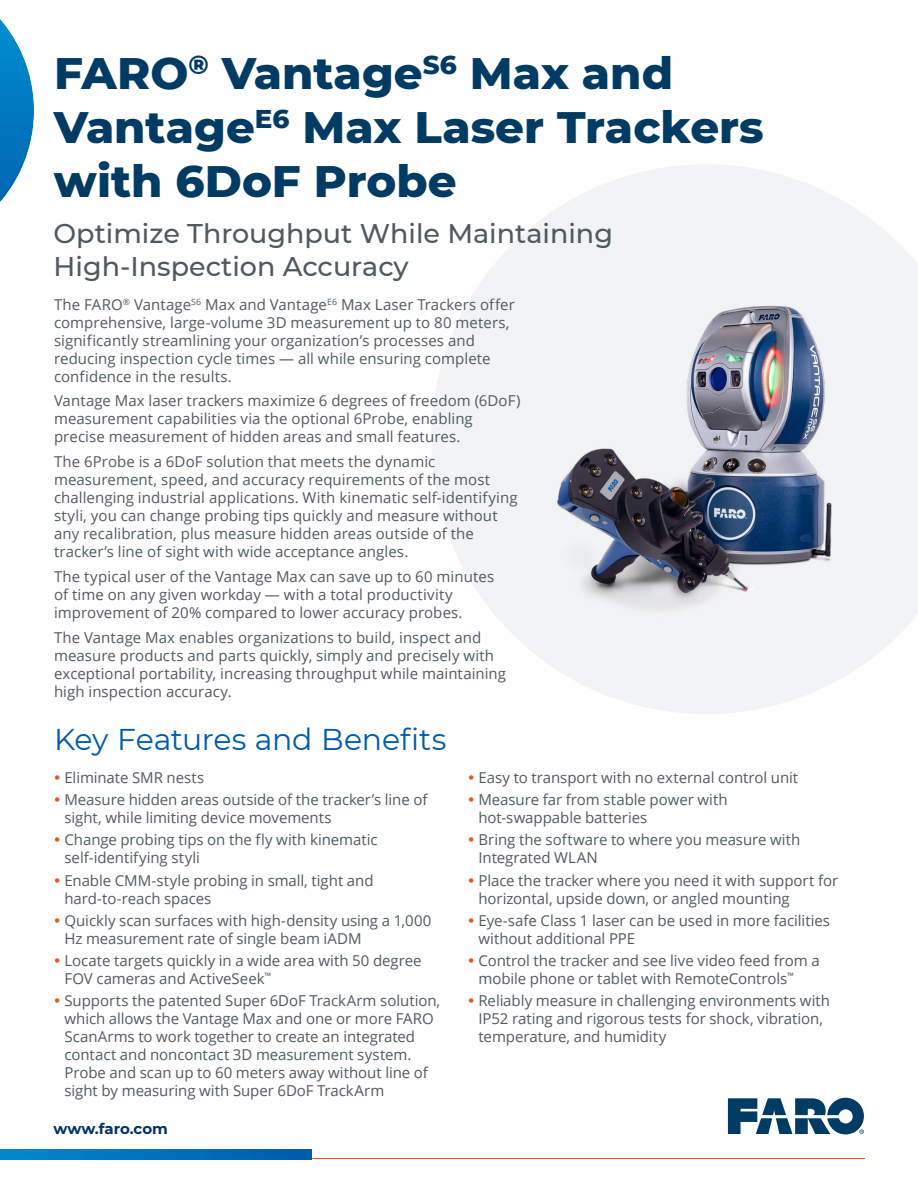
<style>
.page{position:relative;width:918px;height:1188px;background:#fff}
.page>*{position:absolute;margin:0;border:0;box-sizing:border-box;transform-origin:0 0}
.t1{font:800 45px/54px "Montserrat";color:#003b64}
.t2{font:30px "Montserrat";letter-spacing:-.005em;color:#005baa}
.t3{font:500 27px/32.4px "Montserrat";color:#4f5a60}
.t4{font:15px/18px "Open Sans";color:#4f5a60}
.t5{font:700 15px "Montserrat";letter-spacing:-.01em;color:#036}
</style>
<div class="page">
<svg style="left:728px;top:1098px;width:136px;height:36px"></svg>
<hr style="left:312px;top:1158px;width:552px;height:1px;background:#f04e23">
<svg style="left:0;top:1149px;width:312px;height:10px;background:#0071ba"></svg>
<svg style="left:0;top:19px;width:34px;height:183px"></svg>
<svg style="left:431px;top:165px;width:487px;height:549px;fill:#f2f3f4"></svg>
<img style="left:544px;top:299px;width:317px;height:322px">
<h1 class="t1" style="left:54px;top:48px;width:711px">FARO<sup>®</sup> Vantage<sup>S6</sup> Max and<br>Vantage<sup>E6</sup> Max Laser Trackers with 6DoF Probe</h1>
<h3 class="t3" style="left:54px;top:219px;width:561px">Optimize Throughput While Maintaining<br>High-Inspection Accuracy</h3>
<p class="t4" style="left:54px;top:297px;width:462px">The FARO<sup>®</sup> Vantage<sup>S6</sup> Max and Vantage<sup>E6</sup> Max Laser Trackers offer comprehensive, large-volume 3D measurement up to 80 meters, significantly streamlining your organization’s processes and reducing inspection cycle times — all while ensuring complete confidence in the results.</p>
<p class="t4" style="left:54px;top:393px;width:468px">Vantage Max laser trackers maximize 6 degrees of freedom (6DoF) measurement capabilities via the optional 6Probe, enabling precise measurement of hidden areas and small features.</p>
<p class="t4" style="left:54px;top:454px;width:465px">The 6Probe is a 6DoF solution that meets the dynamic measurement, speed, and accuracy requirements of the most challenging industrial applications. With kinematic self-identifying styli, you can change probing tips quickly and measure without any recalibration, plus measure hidden areas outside of the tracker’s line of sight with wide acceptance angles.</p>
<p class="t4" style="left:54px;top:569px;width:442px">The typical user of the Vantage Max can save up to 60 minutes of time on any given workday — with a total productivity improvement of 20% compared to lower accuracy probes.</p>
<p class="t4" style="left:54px;top:630px;width:454px">The Vantage Max enables organizations to build, inspect and measure products and parts quickly, simply and precisely with exceptional portability, increasing throughput while maintaining high inspection accuracy.</p>
<h2 class="t2" style="left:54px;top:728px;width:394px">Key Features and Benefits</h2>
<p class="t4" style="left:64px;top:768px;width:364px;line-height:22.2px">Eliminate SMR nests<br>Measure hidden areas outside of the tracker’s line of</p>
<p class="t4" style="left:64px;top:808px;width:315px;line-height:22.2px">sight, while limiting device movements<br>Change probing tips on the fly with kinematic</p>
<p class="t4" style="left:64px;top:848px;width:311px;line-height:22.2px">self-identifying styli<br>Enable CMM-style probing in small, tight and</p>
<p class="t4" style="left:64px;top:889px;width:369px;line-height:22.2px">hard-to-reach spaces<br>Quickly scan surfaces with high-density using a 1,000</p>
<p class="t4" style="left:64px;top:929px;width:359px;line-height:22.2px">Hz measurement rate of single beam iADM<br>Locate targets quickly in a wide area with 50 degree</p>
<p class="t4" style="left:64px;top:969px;width:377px;line-height:22.4px">FOV cameras and ActiveSeek<sup>™<br></sup>Supports the patented Super 6DoF TrackArm solution,</p>
<p class="t4" style="left:64px;top:1011px;width:371px">which allows the Vantage Max and one or more FARO ScanArms to work together to create an integrated contact and noncontact 3D measurement system.<br>Probe and scan up to 60 meters away without line of sight by measuring with Super 6DoF TrackArm</p>
<p class="t4" style="left:478px;top:768px;width:321px;line-height:22.2px">Easy to transport with no external control unit<br>Measure far from stable power with</p>
<p class="t4" style="left:478px;top:808px;width:323px;line-height:22.2px">hot-swappable batteries<br>Bring the software to where you measure with</p>
<p class="t4" style="left:478px;top:848px;width:361px;line-height:22.2px">Integrated WLAN<br>Place the tracker where you need it with support for</p>
<p class="t4" style="left:478px;top:889px;width:353px;line-height:22.2px">horizontal, upside down, or angled mounting<br>Eye-safe Class 1 laser can be used in more facilities</p>
<p class="t4" style="left:478px;top:929px;width:343px;line-height:22.2px">without additional PPE<br>Control the tracker and see live video feed from a</p>
<p class="t4" style="left:478px;top:969px;width:353px;line-height:22.4px">mobile phone or tablet with RemoteControls<sup>™<br></sup>Reliably measure in challenging environments with</p>
<p class="t4" style="left:478px;top:1011px;width:346px">IP52 rating and rigorous tests for shock, vibration, temperature, and humidity</p>
<p class="t5" style="left:54px;top:1120px;width:116px">www.faro.com</p>
</div>
